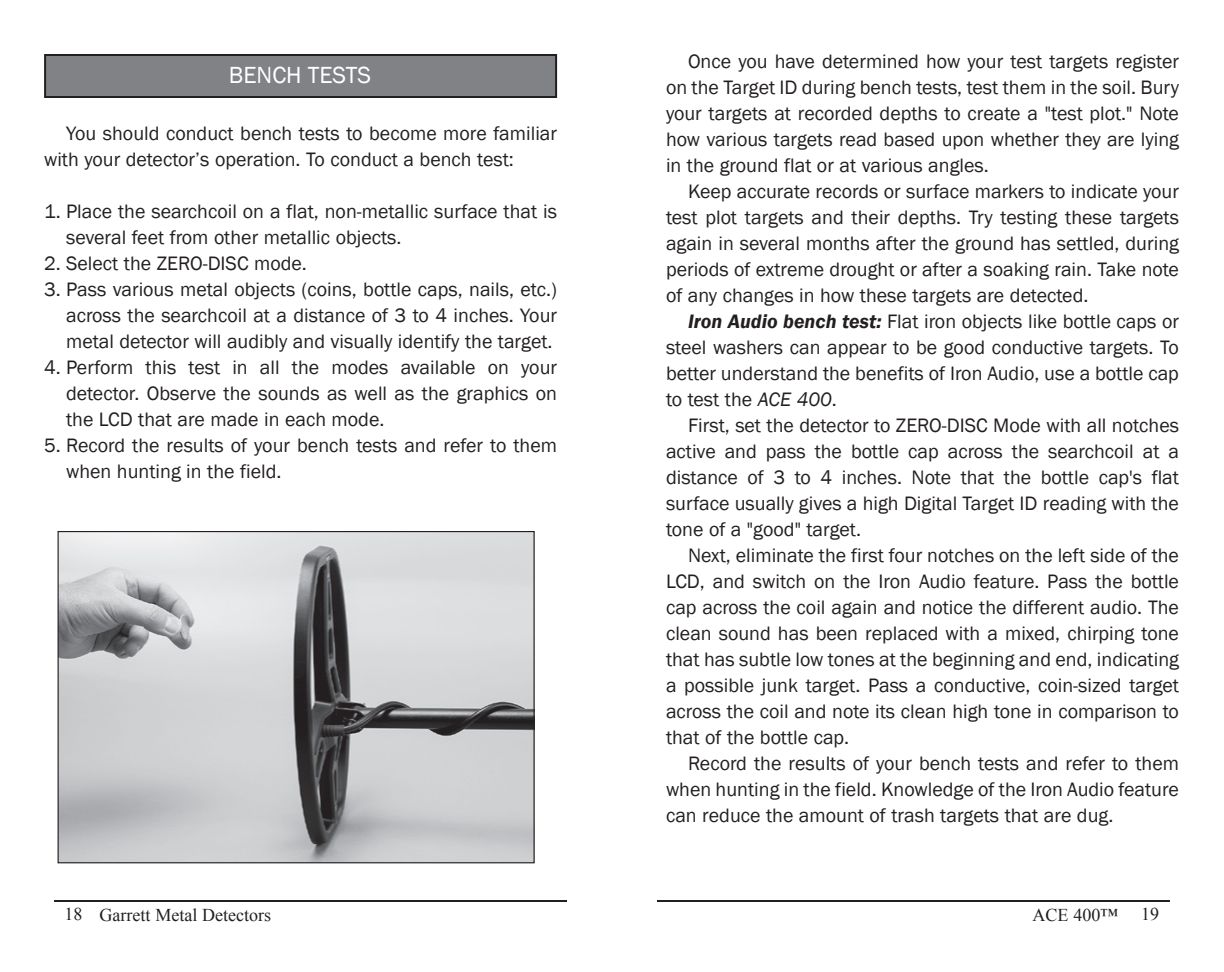
<style>
.page{position:relative;width:1224px;height:972px;background:#fff}
.page>*{position:absolute;margin:0;border:0;box-sizing:border-box;transform-origin:0 0}
.t1{font:24px "Franklin Gothic";color:#fff}
.t2{font:20px/26px "Franklin Gothic";color:#231f20;text-align:justify}
.t3{font:18px "Times New Roman";color:#231f20}
.s1{font-weight:600;font-style:italic}
.s2{font-style:italic}
</style>
<div class="page">
<hr style="left:657px;top:900px;width:513px;height:2px;background:#231f20">
<hr style="left:54px;top:900px;width:513px;height:2px;background:#231f20">
<div style="left:45px;top:55px;width:511px;height:42px;background:#808285"></div>
<div style="left:44px;top:54px;width:513px;height:44px;border:2px solid #231f20"></div>
<img style="left:60px;top:533px;width:473px;height:328px">
<div style="left:58px;top:531px;width:477px;height:332px;border:1px solid #231f20"></div>
<p class="t1" style="left:229px;top:60px;width:144px">BENCH TESTS</p>
<p class="t2" style="left:44px;top:121px;width:515px;text-indent:22px">You should conduct bench tests to become more familiar with your detector’s operation. To conduct a bench test:</p>
<p class="t2" style="left:66px;top:199px;width:492px;text-indent:-22px">1. Place the searchcoil on a flat, non-metallic surface that is several feet from other metallic objects.</p>
<p class="t2" style="left:44px;top:251px;width:264px">2. Select the ZERO-DISC mode.</p>
<p class="t2" style="left:66px;top:277px;width:493px;text-indent:-22px">3. Pass various metal objects (coins, bottle caps, nails, etc.) across the searchcoil at a distance of 3 to 4 inches. Your metal detector will audibly and visually identify the target.</p>
<p class="t2" style="left:66px;top:355px;width:493px;text-indent:-22px">4. Perform this test in all the modes available on your detector. Observe the sounds as well as the graphics on the LCD that are made in each mode.</p>
<p class="t2" style="left:66px;top:433px;width:493px;text-indent:-22px">5. Record the results of your bench tests and refer to them when hunting in the field.</p>
<p class="t2" style="left:666px;top:49px;width:515px;text-indent:22px">Once you have determined how your test targets register on the Target ID during bench tests, test them in the soil. Bury your targets at recorded depths to create a "test plot." Note how various targets read based upon whether they are lying in the ground flat or at various angles.</p>
<p class="t2" style="left:666px;top:179px;width:515px;text-indent:22px">Keep accurate records or surface markers to indicate your test plot targets and their depths. Try testing these targets again in several months after the ground has settled, during periods of extreme drought or after a soaking rain. Take note of any changes in how these targets are detected.</p>
<p class="t2" style="left:666px;top:309px;width:515px;text-indent:22px"><span class="s1">Iron Audio bench test:</span> Flat iron objects like bottle caps or steel washers can appear to be good conductive targets. To better understand the benefits of Iron Audio, use a bottle cap to test the <span class="s2">ACE 400</span>.</p>
<p class="t2" style="left:666px;top:413px;width:515px;text-indent:22px">First, set the detector to ZERO-DISC Mode with all notches active and pass the bottle cap across the searchcoil at a distance of 3 to 4 inches. Note that the bottle cap's flat surface usually gives a high Digital Target ID reading with the tone of a "good" target.</p>
<p class="t2" style="left:666px;top:543px;width:515px;text-indent:22px">Next, eliminate the first four notches on the left side of the LCD, and switch on the Iron Audio feature. Pass the bottle cap across the coil again and notice the different audio. The clean sound has been replaced with a mixed, chirping tone that has subtle low tones at the beginning and end, indicating a possible junk target. Pass a conductive, coin-sized target across the coil and note its clean high tone in comparison to that of the bottle cap.</p>
<p class="t2" style="left:666px;top:751px;width:515px;text-indent:22px">Record the results of your bench tests and refer to them when hunting in the field. Knowledge of the Iron Audio feature can reduce the amount of trash targets that are dug.</p>
<p class="t3" style="left:65px;top:903px;width:208px">18 Garrett Metal Detectors</p>
<p class="t3" style="left:1033px;top:903px;width:87px">ACE 400™</p>
<p class="t3" style="left:1141px;top:902px;width:19px">19</p>
</div>
